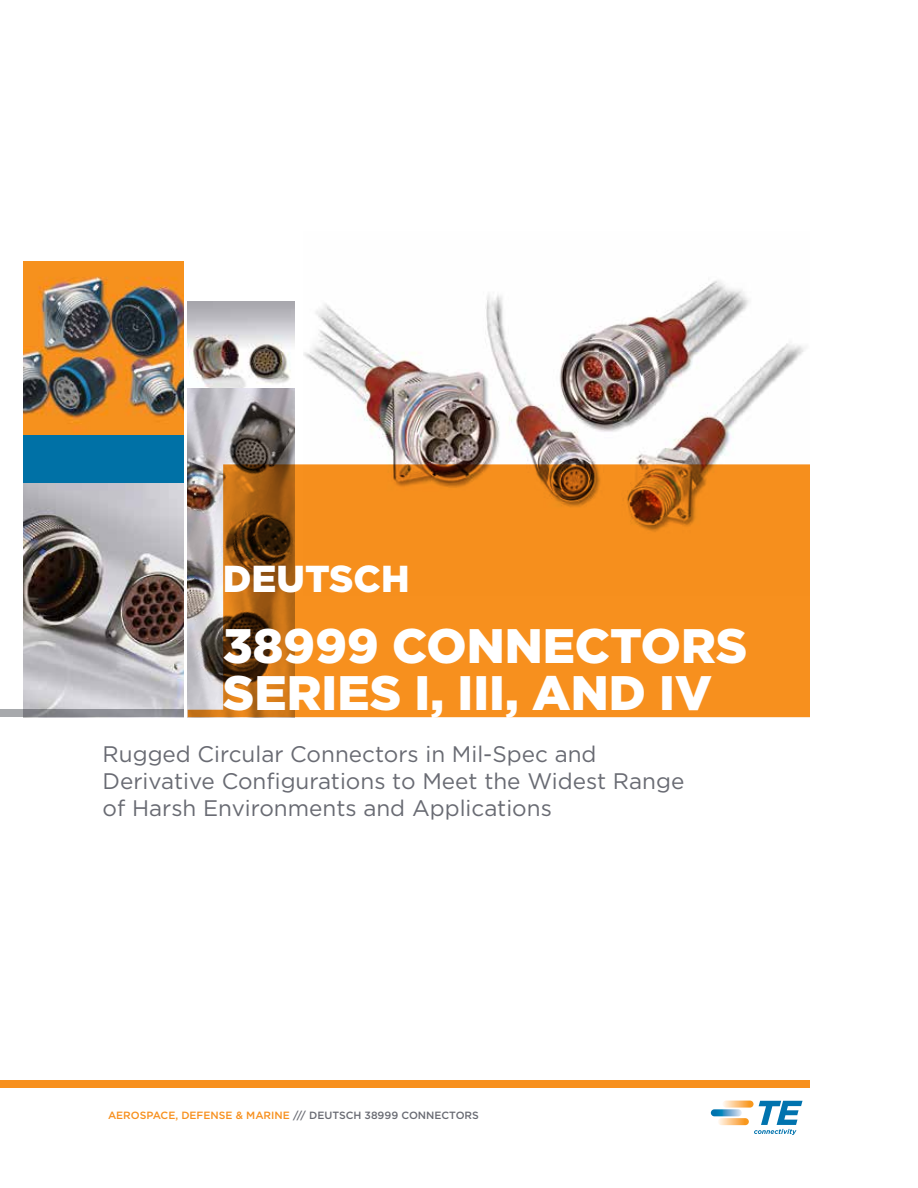
<style>
.page{position:relative;width:918px;height:1188px;background:#fff}
.page>*{position:absolute;margin:0;border:0;box-sizing:border-box;transform-origin:0 0}
.t1{font:900 48.45px/46.5px "Gotham";color:#fff}
.t2{font:900 37.5px "Gotham";color:#fff}
.t3{font:22.5px/27px "Gotham";color:#696b73}
.t4{font:500 10.5px "Gotham";color:#696b73}
.s1{color:#f7901e}
</style>
<div class="page">
<svg style="left:723px;top:1101px;width:31px;height:7px"></svg>
<svg style="left:718px;top:1118px;width:31px;height:7px"></svg>
<svg style="left:711px;top:1109px;width:31px;height:7px"></svg>
<svg style="left:754px;top:1101px;width:49px;height:34px"></svg>
<div style="left:0;top:1080px;width:810px;height:8px;background:#f7901e"></div>
<img style="left:188px;top:388px;width:107px;height:76px">
<svg style="left:188px;top:302px;width:107px;height:86px"></svg>
<img style="left:23px;top:483px;width:161px;height:227px">
<img style="left:303px;top:280px;width:502px;height:184px">
<svg style="left:0;top:710px;width:184px;height:7px"></svg>
<svg style="left:188px;top:464px;width:622px;height:253px;fill:#f68f1d"></svg>
<img style="left:23px;top:262px;width:161px;height:174px">
<div style="left:23px;top:436px;width:161px;height:47px;background:#0071a6"></div>
<h2 class="t2" style="left:223px;top:556px;width:188px">DEUTSCH</h2>
<h1 class="t1" style="left:223px;top:622px;width:526px">38999 CONNECTORS<br>SERIES I, III, AND IV</h1>
<p class="t3" style="left:103px;top:740px;width:583px">Rugged Circular Connectors in Mil-Spec and<br>Derivative Configurations to Meet the Widest Range of Harsh Environments and Applications</p>
<p class="t4" style="left:108px;top:1108px;width:372px"><span class="s1">AEROSPACE, DEFENSE &amp; MARINE</span> /// DEUTSCH 38999 CONNECTORS</p>
</div>
